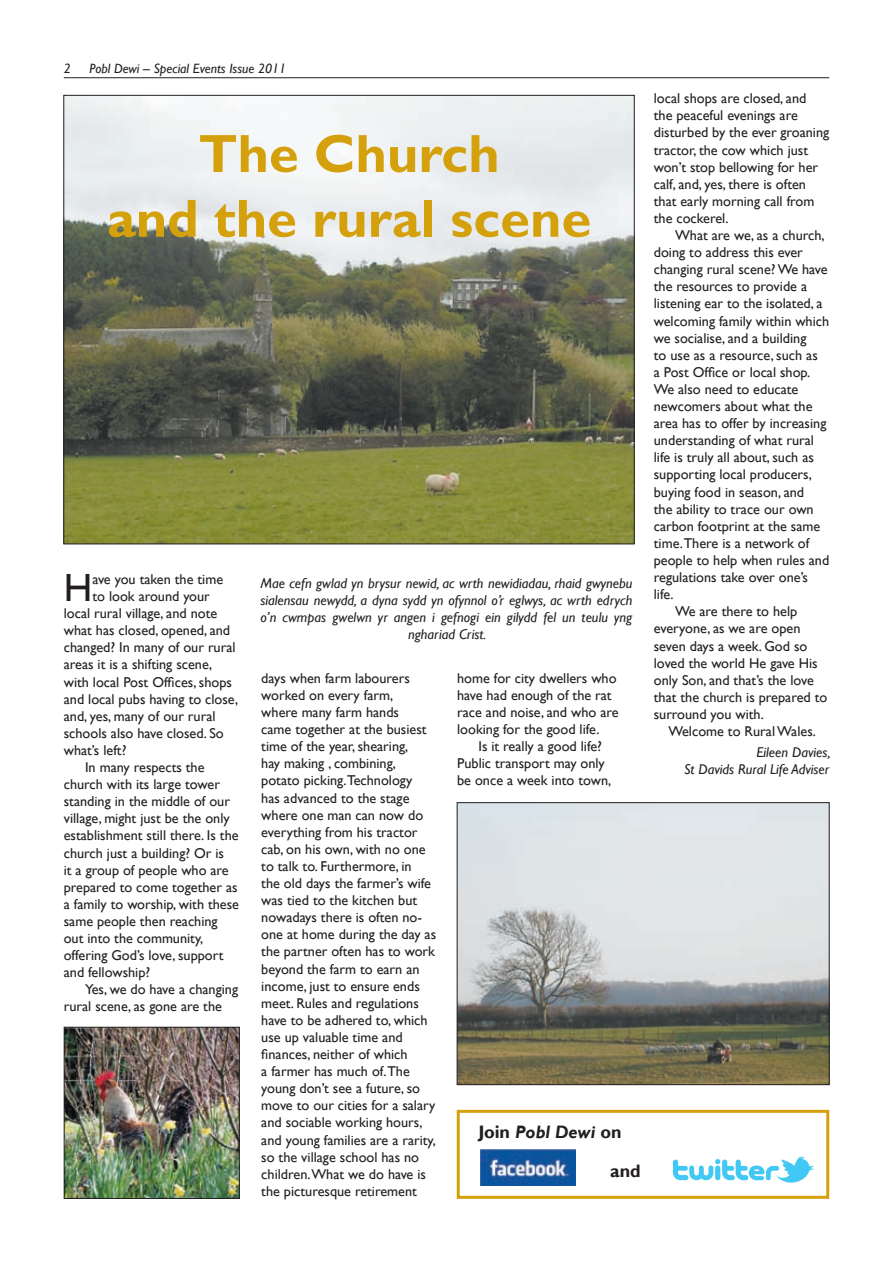
<style>
.page{position:relative;width:893px;height:1263px;background:#fff}
.page>*{position:absolute;margin:0;border:0;box-sizing:border-box;transform-origin:0 0}
.t1{font:700 54px/64.8px "Gill Sans";color:#d4a00c;text-align:center}
.t2{font:39.3px "Gill Sans";color:#231f20}
.t3{font:700 18px/38.5px "Gill Sans";color:#231f20}
.t4{font:14.25px/17.1px "Gill Sans";color:#231f20}
.t5{font:italic 14.25px/17.1px "Gill Sans";color:#231f20;text-align:center}
.t6{font:italic 13.5px "Gill Sans";color:#231f20}
.s1{font-style:normal}
.s2{font-style:italic}
</style>
<div class="page">
<div style="left:457px;top:1110px;width:372px;height:89px;border:3px solid #d4a00c"></div>
<img style="left:65px;top:97px;width:568px;height:445px">
<hr style="left:64px;top:77px;width:765px;height:1px;background:#231f20">
<img style="left:459px;top:804px;width:369px;height:279px">
<div style="left:457px;top:802px;width:373px;height:283px;border:1px solid #231f20"></div>
<img style="left:66px;top:1029px;width:172px;height:168px">
<div style="left:64px;top:1027px;width:176px;height:172px;border:1px solid #231f20"></div>
<svg style="left:673px;top:1156px;width:141px;height:26px"></svg>
<img style="left:480px;top:1149px;width:96px;height:36px">
<p class="t6" style="left:64px;top:61px;width:9px">2</p>
<p class="t6" style="left:90px;top:61px;width:198px">Pobl Dewi <span class="s1">–</span> Special Events Issue 2011</p>
<h1 class="t1" style="left:107px;top:123px;width:486px">The Church<br>and the rural scene</h1>
<h2 class="t2" style="left:64px;top:565px;width:30px">H</h2>
<p class="t4" style="left:92px;top:571px;width:132px">ave you taken the time</p>
<p class="t4" style="left:92px;top:588px;width:119px">to look around your</p>
<p class="t4" style="left:64px;top:605px;width:155px">local rural village, and note</p>
<p class="t4" style="left:64px;top:622px;width:168px">what has closed, opened, and</p>
<p class="t4" style="left:64px;top:639px;width:173px">changed? In many of our rural</p>
<p class="t4" style="left:64px;top:656px;width:150px">areas it is a shifting scene,</p>
<p class="t4" style="left:64px;top:673px;width:170px">with local Post Offices, shops</p>
<p class="t4" style="left:64px;top:690px;width:176px">and local pubs having to close,</p>
<p class="t4" style="left:64px;top:708px;width:153px">and, yes, many of our rural</p>
<p class="t4" style="left:64px;top:725px;width:161px">schools also have closed. So</p>
<p class="t4" style="left:64px;top:742px;width:64px">what’s left?</p>
<p class="t4" style="left:85px;top:759px;width:121px">In many respects the</p>
<p class="t4" style="left:64px;top:776px;width:158px">church with its large tower</p>
<p class="t4" style="left:64px;top:793px;width:168px">standing in the middle of our</p>
<p class="t4" style="left:64px;top:810px;width:167px">village, might just be the only</p>
<p class="t4" style="left:64px;top:827px;width:176px">establishment still there. Is the</p>
<p class="t4" style="left:64px;top:844px;width:162px">church just a building? Or is</p>
<p class="t4" style="left:64px;top:861px;width:167px">it a group of people who are</p>
<p class="t4" style="left:64px;top:879px;width:175px">prepared to come together as</p>
<p class="t4" style="left:64px;top:896px;width:177px">a family to worship, with these</p>
<p class="t4" style="left:64px;top:913px;width:155px">same people then reaching</p>
<p class="t4" style="left:64px;top:930px;width:141px">out into the community,</p>
<p class="t4" style="left:64px;top:947px;width:161px">offering God’s love, support</p>
<p class="t4" style="left:64px;top:964px;width:88px">and fellowship?</p>
<p class="t4" style="left:85px;top:981px;width:155px">Yes, we do have a changing</p>
<p class="t4" style="left:64px;top:998px;width:160px">rural scene, as gone are the</p>
<p class="t5" style="left:260px;top:575px;width:374px">Mae cefn gwlad yn brysur newid, ac wrth newidiadau, rhaid gwynebu sialensau newydd, a dyna sydd yn ofynnol o’r eglwys, ac wrth edrych o’n cwmpas gwelwn yr angen i gefnogi ein gilydd fel un teulu yng nghariad Crist.</p>
<p class="t4" style="left:261px;top:670px;width:176px">days when farm labourers worked on every farm,<br>where many farm hands<br>came together at the busiest time of the year, shearing,<br>hay making , combining, potato picking.Technology<br>has advanced to the stage where one man can now do everything from his tractor cab, on his own, with no one to talk to. Furthermore, in<br>the old days the farmer’s wife was tied to the kitchen but nowadays there is often no&shy;one at home during the day as the partner often has to work beyond the farm to earn an income, just to ensure ends meet. Rules and regulations have to be adhered to, which use up valuable time and finances, neither of which<br>a farmer has much of.The young don’t see a future, so move to our cities for a salary and sociable working hours, and young families are a rarity, so the village school has no children.What we do have is the picturesque retirement</p>
<p class="t4" style="left:457px;top:670px;width:163px">home for city dwellers who have had enough of the rat race and noise, and who are looking for the good life.</p>
<p class="t4" style="left:457px;top:738px;width:156px;text-indent:21px">Is it really a good life?<br>Public transport may only be once a week into town,</p>
<p class="t3" style="left:610px;top:1113px;width:32px;text-indent:-132px">Join <span class="s2">Pobl Dewi</span> on and</p>
<p class="t4" style="left:654px;top:90px;width:177px">local shops are closed, and<br>the peaceful evenings are disturbed by the ever groaning tractor, the cow which just won’t stop bellowing for her calf, and, yes, there is often that early morning call from the cockerel.</p>
<p class="t4" style="left:675px;top:227px;width:151px">What are we, as a church,</p>
<p class="t4" style="left:654px;top:244px;width:151px">doing to address this ever</p>
<p class="t4" style="left:654px;top:261px;width:175px">changing rural scene? We have</p>
<p class="t4" style="left:654px;top:278px;width:155px">the resources to provide a</p>
<p class="t4" style="left:654px;top:295px;width:170px">listening ear to the isolated, a</p>
<p class="t4" style="left:654px;top:312px;width:177px">welcoming family within which</p>
<p class="t4" style="left:654px;top:330px;width:154px">we socialise, and a building</p>
<p class="t4" style="left:654px;top:347px;width:165px">to use as a resource, such as</p>
<p class="t4" style="left:654px;top:364px;width:158px">a Post Office or local shop.</p>
<p class="t4" style="left:654px;top:381px;width:146px">We also need to educate</p>
<p class="t4" style="left:654px;top:398px;width:160px">newcomers about what the</p>
<p class="t4" style="left:654px;top:415px;width:174px">area has to offer by increasing</p>
<p class="t4" style="left:654px;top:432px;width:162px">understanding of what rural</p>
<p class="t4" style="left:654px;top:449px;width:162px">life is truly all about, such as</p>
<p class="t4" style="left:654px;top:466px;width:160px">supporting local producers,</p>
<p class="t4" style="left:654px;top:483px;width:152px">buying food in season, and</p>
<p class="t4" style="left:654px;top:501px;width:161px">the ability to trace our own</p>
<p class="t4" style="left:654px;top:518px;width:168px">carbon footprint at the same</p>
<p class="t4" style="left:654px;top:535px;width:157px">time.There is a network of</p>
<p class="t4" style="left:654px;top:552px;width:177px">people to help when rules and</p>
<p class="t4" style="left:654px;top:569px;width:156px">regulations take over one’s</p>
<p class="t4" style="left:654px;top:586px;width:21px">life.</p>
<p class="t4" style="left:675px;top:603px;width:124px">We are there to help</p>
<p class="t4" style="left:654px;top:620px;width:148px">everyone, as we are open</p>
<p class="t4" style="left:654px;top:637px;width:155px">seven days a week. God so</p>
<p class="t4" style="left:654px;top:654px;width:165px">loved the world He gave His</p>
<p class="t4" style="left:654px;top:672px;width:162px">only Son, and that’s the love</p>
<p class="t4" style="left:654px;top:689px;width:175px">that the church is prepared to</p>
<p class="t4" style="left:654px;top:706px;width:111px">surround you with.</p>
<p class="t4" style="left:669px;top:723px;width:149px">Welcome to Rural Wales.</p>
<p class="t5" style="left:684px;top:744px;width:148px;text-align:right">Eileen Davies,<br>St Davids Rural Life Adviser</p>
</div>
